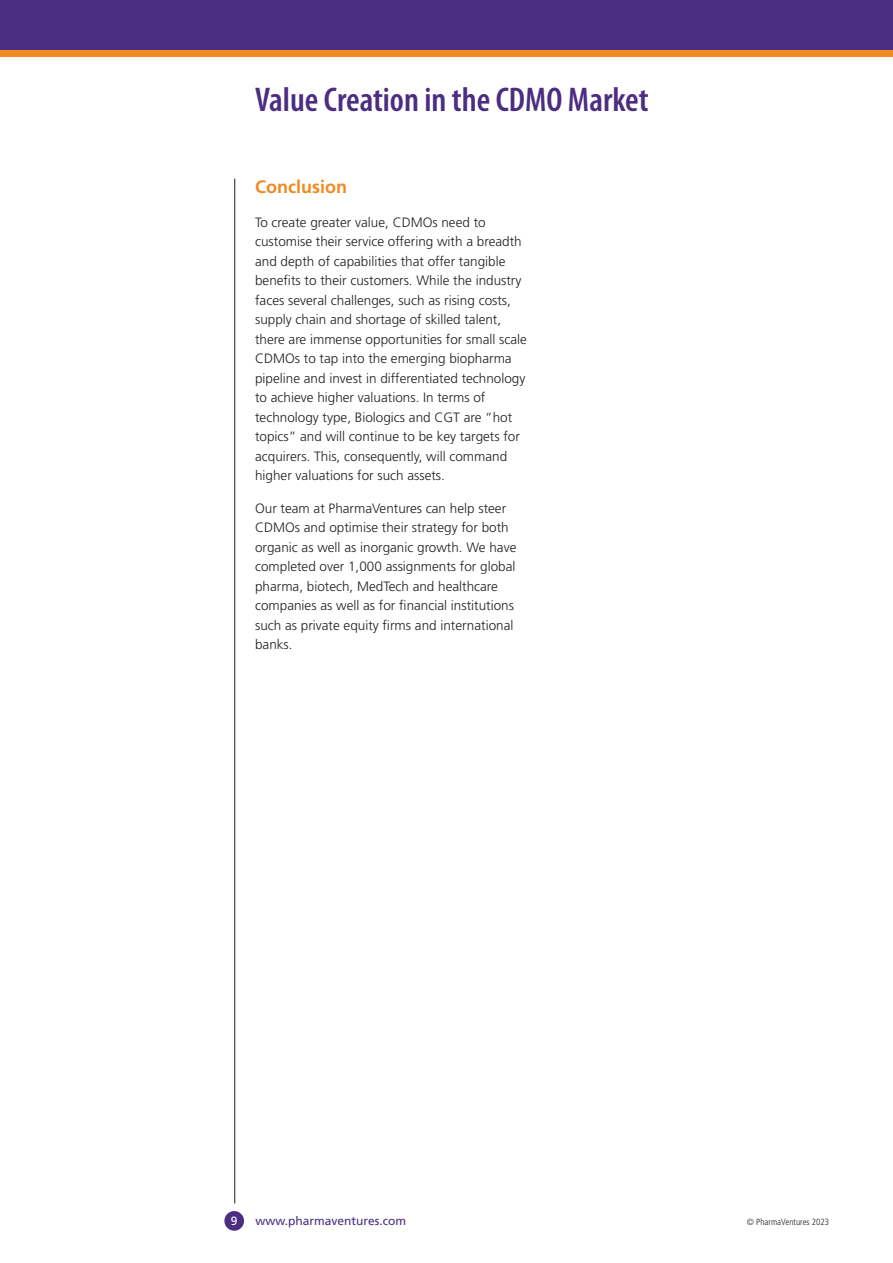
<style>
.page{position:relative;width:893px;height:1263px;background:#fff}
.page>*{position:absolute;margin:0;border:0;box-sizing:border-box;transform-origin:0 0}
.t1{font:600 condensed 34.5px "Myriad Pro";color:#4b2d81}
.t2{font:700 18px "Frutiger";color:#f08a21}
.t3{font:300 13.5px/19.5px "Frutiger";color:#231f20}
.t4{font:12px "Frutiger";color:#4b2d81}
.t5{font:12px "Frutiger";color:#fff}
.t6{font:300 condensed 9px "Frutiger";color:#231f20}
</style>
<div class="page">
<div style="left:0;top:0;width:893px;height:52px;background:#4b2d81"></div>
<div style="left:0;top:50px;width:893px;height:7px;background:#f08a21"></div>
<div style="left:224px;top:1211px;width:20px;height:20px;background:#4b2d81;border-radius:50%"></div>
<hr style="left:234px;top:179px;width:1px;height:1024px;background:#231f20">
<h1 class="t1" style="left:255px;top:78px;width:395px">Value Creation in the CDMO Market</h1>
<h2 class="t2" style="left:255px;top:176px;width:93px">Conclusion</h2>
<p class="t3" style="left:255px;top:213px;width:273px">To create greater value, CDMOs need to customise their service offering with a breadth and depth of capabilities that offer tangible benefits to their customers. While the industry faces several challenges, such as rising costs, supply chain and shortage of skilled talent, there are immense opportunities for small scale CDMOs to tap into the emerging biopharma pipeline and invest in differentiated technology to achieve higher valuations. In terms of technology type, Biologics and CGT are “hot topics” and will continue to be key targets for acquirers. This, consequently, will command higher valuations for such assets.</p>
<p class="t3" style="left:255px;top:498px;width:263px">Our team at PharmaVentures can help steer CDMOs and optimise their strategy for both organic as well as inorganic growth. We have completed over 1,000 assignments for global pharma, biotech, MedTech and healthcare companies as well as for financial institutions such as private equity firms and international banks.</p>
<p class="t5" style="left:231px;top:1214px;width:8px">9</p>
<p class="t4" style="left:255px;top:1214px;width:152px">www.pharmaventures.com</p>
<p class="t6" style="left:747px;top:1217px;width:84px">© PharmaVentures 2023</p>
</div>
